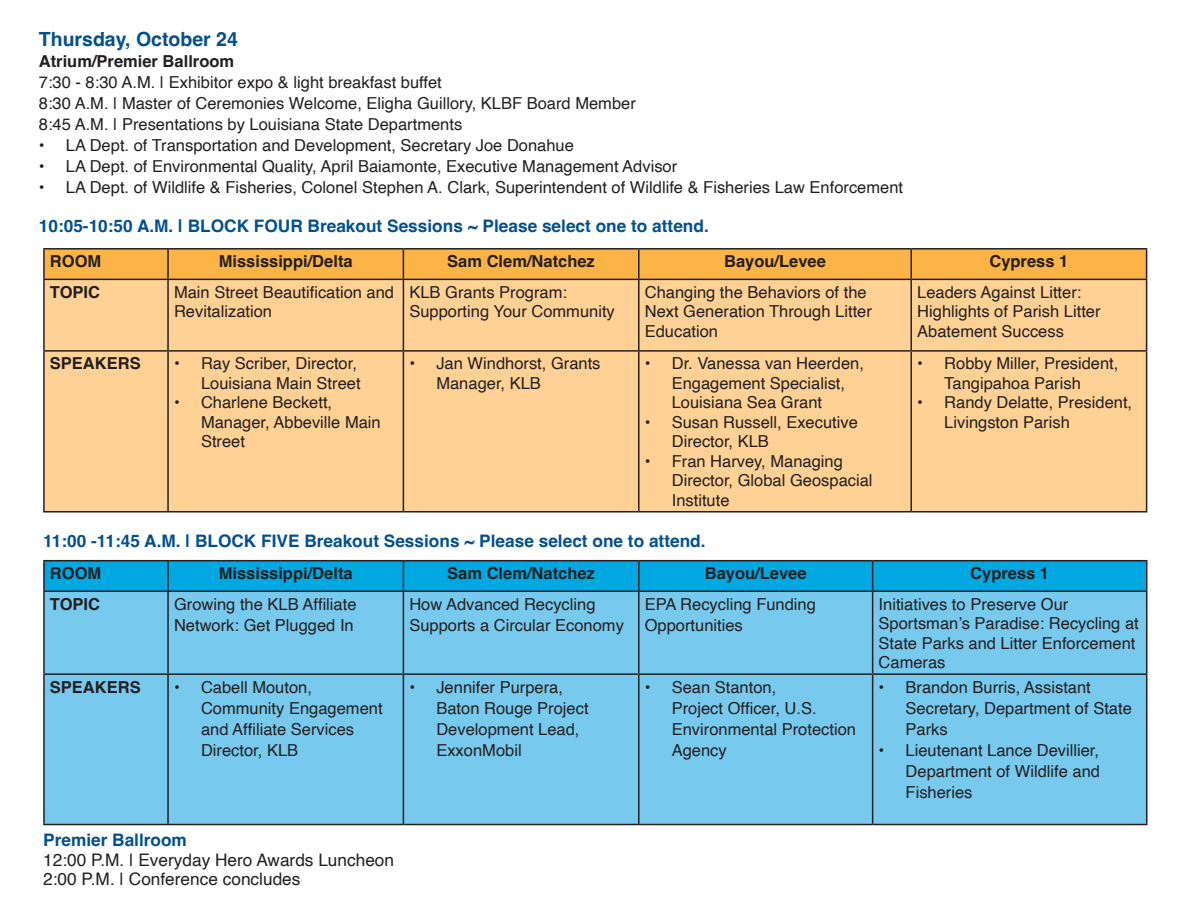
<style>
.page{position:relative;width:1188px;height:918px;background:#fff}
.page>*{position:absolute;margin:0;border:0;box-sizing:border-box;transform-origin:0 0}
.t1{font:700 19.5px "Helvetica";color:#04508c}
.t2{font:700 17.25px "Helvetica";color:#04508c}
.t3{font:17.25px "Helvetica";color:#231f20}
.t4{font:16.5px/19.5px "Helvetica";color:#231f20}
.t5{font:700 16.5px "Helvetica";color:#231f20}
</style>
<div class="page">
<div style="left:45px;top:280px;width:1101px;height:231px;background:#ffd194"></div>
<hr style="left:43px;top:248px;width:125px;height:2px;background:#231f20">
<hr style="left:43px;top:250px;width:2px;height:29px;background:#231f20">
<hr style="left:168px;top:248px;width:235px;height:2px;background:#231f20">
<hr style="left:403px;top:248px;width:236px;height:2px;background:#231f20">
<hr style="left:639px;top:248px;width:272px;height:2px;background:#231f20">
<hr style="left:911px;top:248px;width:236px;height:2px;background:#231f20">
<svg style="left:44px;top:249px;width:1103px;height:30px;background:#f3ae44"></svg>
<hr style="left:43px;top:279px;width:125px;height:1px;background:#231f20">
<hr style="left:43px;top:280px;width:2px;height:70px;background:#231f20">
<hr style="left:168px;top:279px;width:235px;height:1px;background:#231f20">
<hr style="left:167px;top:280px;width:2px;height:70px;background:#231f20">
<hr style="left:403px;top:279px;width:236px;height:1px;background:#231f20">
<hr style="left:403px;top:280px;width:1px;height:70px;background:#231f20">
<hr style="left:639px;top:279px;width:272px;height:1px;background:#231f20">
<hr style="left:638px;top:280px;width:2px;height:70px;background:#231f20">
<hr style="left:911px;top:279px;width:236px;height:1px;background:#231f20">
<hr style="left:910px;top:280px;width:2px;height:70px;background:#231f20">
<hr style="left:1146px;top:280px;width:1px;height:70px;background:#231f20">
<hr style="left:43px;top:350px;width:125px;height:2px;background:#231f20">
<hr style="left:43px;top:352px;width:2px;height:159px;background:#231f20">
<hr style="left:168px;top:350px;width:235px;height:2px;background:#231f20">
<hr style="left:167px;top:352px;width:2px;height:159px;background:#231f20">
<hr style="left:403px;top:350px;width:236px;height:2px;background:#231f20">
<hr style="left:403px;top:352px;width:1px;height:159px;background:#231f20">
<hr style="left:639px;top:350px;width:272px;height:2px;background:#231f20">
<hr style="left:638px;top:352px;width:2px;height:159px;background:#231f20">
<hr style="left:911px;top:350px;width:236px;height:2px;background:#231f20">
<hr style="left:910px;top:352px;width:2px;height:159px;background:#231f20">
<hr style="left:1146px;top:352px;width:1px;height:159px;background:#231f20">
<hr style="left:43px;top:511px;width:125px;height:2px;background:#231f20">
<hr style="left:168px;top:511px;width:235px;height:2px;background:#231f20">
<hr style="left:403px;top:511px;width:236px;height:2px;background:#231f20">
<hr style="left:639px;top:511px;width:272px;height:2px;background:#231f20">
<hr style="left:911px;top:511px;width:236px;height:2px;background:#231f20">
<svg style="left:45px;top:561px;width:1101px;height:30px;background:#01a3db"></svg>
<div style="left:45px;top:592px;width:1101px;height:232px;background:#77caee"></div>
<hr style="left:43px;top:560px;width:125px;height:1px;background:#231f20">
<hr style="left:43px;top:561px;width:2px;height:30px;background:#231f20">
<hr style="left:168px;top:560px;width:235px;height:1px;background:#231f20">
<hr style="left:167px;top:561px;width:2px;height:30px;background:#231f20">
<hr style="left:403px;top:560px;width:236px;height:1px;background:#231f20">
<hr style="left:403px;top:561px;width:1px;height:30px;background:#231f20">
<hr style="left:639px;top:560px;width:234px;height:1px;background:#231f20">
<hr style="left:638px;top:561px;width:2px;height:30px;background:#231f20">
<hr style="left:873px;top:560px;width:275px;height:1px;background:#231f20">
<hr style="left:872px;top:561px;width:1px;height:30px;background:#231f20">
<hr style="left:1146px;top:561px;width:2px;height:30px;background:#231f20">
<hr style="left:43px;top:591px;width:125px;height:1px;background:#231f20">
<hr style="left:43px;top:592px;width:2px;height:81px;background:#231f20">
<hr style="left:168px;top:591px;width:235px;height:1px;background:#231f20">
<hr style="left:167px;top:592px;width:2px;height:81px;background:#231f20">
<hr style="left:403px;top:591px;width:236px;height:1px;background:#231f20">
<hr style="left:403px;top:592px;width:1px;height:81px;background:#231f20">
<hr style="left:639px;top:591px;width:234px;height:1px;background:#231f20">
<hr style="left:638px;top:592px;width:2px;height:81px;background:#231f20">
<hr style="left:873px;top:591px;width:275px;height:1px;background:#231f20">
<hr style="left:872px;top:592px;width:1px;height:81px;background:#231f20">
<hr style="left:1146px;top:592px;width:2px;height:81px;background:#231f20">
<hr style="left:43px;top:673px;width:125px;height:2px;background:#231f20">
<hr style="left:43px;top:675px;width:2px;height:149px;background:#231f20">
<hr style="left:168px;top:673px;width:235px;height:2px;background:#231f20">
<hr style="left:167px;top:675px;width:2px;height:149px;background:#231f20">
<hr style="left:403px;top:673px;width:236px;height:2px;background:#231f20">
<hr style="left:403px;top:675px;width:1px;height:149px;background:#231f20">
<hr style="left:639px;top:673px;width:234px;height:2px;background:#231f20">
<hr style="left:638px;top:675px;width:2px;height:149px;background:#231f20">
<hr style="left:873px;top:673px;width:275px;height:2px;background:#231f20">
<hr style="left:872px;top:675px;width:1px;height:149px;background:#231f20">
<hr style="left:1146px;top:675px;width:2px;height:149px;background:#231f20">
<hr style="left:43px;top:824px;width:125px;height:1px;background:#231f20">
<hr style="left:168px;top:824px;width:235px;height:1px;background:#231f20">
<hr style="left:403px;top:824px;width:236px;height:1px;background:#231f20">
<hr style="left:639px;top:824px;width:234px;height:1px;background:#231f20">
<hr style="left:873px;top:824px;width:275px;height:1px;background:#231f20">
<p class="t1" style="left:39px;top:27px;width:201px">Thursday, October 24</p>
<p class="t5" style="left:39px;top:51px;width:197px">Atrium/Premier Ballroom</p>
<p class="t4" style="left:39px;top:73px;width:404px">7:30 - 8:30 A.M. | Exhibitor expo &amp; light breakfast buffet</p>
<p class="t4" style="left:39px;top:94px;width:599px">8:30 A.M. | Master of Ceremonies Welcome, Eligha Guillory, KLBF Board Member</p>
<p class="t4" style="left:39px;top:115px;width:425px">8:45 A.M. | Presentations by Louisiana State Departments</p>
<p class="t4" style="left:39px;top:136px;width:537px">• LA Dept. of Transportation and Development, Secretary Joe Donahue</p>
<p class="t4" style="left:39px;top:157px;width:640px">• LA Dept. of Environmental Quality, April Baiamonte, Executive Management Advisor</p>
<p class="t4" style="left:39px;top:178px;width:866px">• LA Dept. of Wildlife &amp; Fisheries, Colonel Stephen A. Clark, Superintendent of Wildlife &amp; Fisheries Law Enforcement</p>
<p class="t2" style="left:39px;top:215px;width:671px">10:05-10:50 A.M. | BLOCK FOUR Breakout Sessions ~ Please select one to attend.</p>
<p class="t5" style="left:50px;top:251px;width:53px">ROOM</p>
<p class="t5" style="left:219px;top:251px;width:135px">Mississippi/Delta</p>
<p class="t5" style="left:447px;top:251px;width:149px">Sam Clem/Natchez</p>
<p class="t5" style="left:724px;top:251px;width:103px">Bayou/Levee</p>
<p class="t5" style="left:989px;top:251px;width:80px">Cypress 1</p>
<p class="t5" style="left:50px;top:282px;width:52px">TOPIC</p>
<p class="t4" style="left:174px;top:283px;width:222px">Main Street Beautification and<br>Revitalization</p>
<p class="t4" style="left:409px;top:283px;width:207px">KLB Grants Program:<br>Supporting Your Community</p>
<p class="t4" style="left:645px;top:283px;width:229px">Changing the Behaviors of the<br>Next Generation Through Litter<br>Education</p>
<p class="t4" style="left:917px;top:283px;width:185px">Leaders Against Litter:<br>Highlights of Parish Litter<br>Abatement Success</p>
<p class="t5" style="left:50px;top:353px;width:92px">SPEAKERS</p>
<p class="t4" style="left:174px;top:354px;width:188px;text-align:right">• Ray Scriber, Director,<br>Louisiana Main Street</p>
<p class="t4" style="left:201px;top:393px;width:181px;text-indent:-27px">• Charlene Beckett,<br>Manager, Abbeville Main<br>Street</p>
<p class="t4" style="left:436px;top:354px;width:166px;text-indent:-27px">• Jan Windhorst, Grants<br>Manager, KLB</p>
<p class="t4" style="left:672px;top:354px;width:194px;text-indent:-27px">• Dr. Vanessa van Heerden,<br>Engagement Specialist,<br>Louisiana Sea Grant</p>
<p class="t4" style="left:672px;top:413px;width:188px;text-indent:-27px">• Susan Russell, Executive<br>Director, KLB</p>
<p class="t4" style="left:672px;top:452px;width:202px;text-indent:-27px">• Fran Harvey, Managing<br>Director, Global Geospacial<br>Institute</p>
<p class="t4" style="left:944px;top:354px;width:176px;text-indent:-27px">• Robby Miller, President,<br>Tangipahoa Parish</p>
<p class="t4" style="left:944px;top:393px;width:190px;text-indent:-27px">• Randy Delatte, President,<br>Livingston Parish</p>
<p class="t2" style="left:43px;top:531px;width:664px">11:00 -11:45 A.M. | BLOCK FIVE Breakout Sessions ~ Please select one to attend.</p>
<p class="t5" style="left:50px;top:563px;width:53px">ROOM</p>
<p class="t5" style="left:219px;top:563px;width:135px">Mississippi/Delta</p>
<p class="t5" style="left:447px;top:563px;width:149px">Sam Clem/Natchez</p>
<p class="t5" style="left:705px;top:563px;width:103px">Bayou/Levee</p>
<p class="t5" style="left:970px;top:563px;width:80px">Cypress 1</p>
<p class="t5" style="left:50px;top:594px;width:52px">TOPIC</p>
<p class="t4" style="left:174px;top:595px;width:184px">Growing the KLB Affiliate</p>
<p class="t4" style="left:174px;top:616px;width:181px">Network: Get Plugged In</p>
<p class="t4" style="left:409px;top:594px;width:216px;line-height:21px">How Advanced Recycling<br>Supports a Circular Economy</p>
<p class="t4" style="left:645px;top:594px;width:173px;line-height:21px">EPA Recycling Funding<br>Opportunities</p>
<p class="t4" style="left:879px;top:595px;width:262px">Initiatives to Preserve Our<br>Sportsman’s Paradise: Recycling at<br>State Parks and Litter Enforcement<br>Cameras</p>
<p class="t5" style="left:50px;top:677px;width:92px">SPEAKERS</p>
<p class="t4" style="left:201px;top:677px;width:183px;line-height:21px;text-indent:-27px">• Cabell Mouton,<br>Community Engagement and Affiliate Services<br>Director, KLB</p>
<p class="t4" style="left:436px;top:677px;width:154px;line-height:21px;text-indent:-27px">• Jennifer Purpera,<br>Baton Rouge Project<br>Development Lead,<br>ExxonMobil</p>
<p class="t4" style="left:672px;top:677px;width:186px;line-height:21px;text-indent:-27px">• Sean Stanton,<br>Project Officer, U.S.<br>Environmental Protection<br>Agency</p>
<p class="t4" style="left:906px;top:677px;width:228px;line-height:21px;text-indent:-27px">• Brandon Burris, Assistant<br>Secretary, Department of State<br>Parks</p>
<p class="t4" style="left:906px;top:740px;width:196px;line-height:21px;text-align:justify;text-indent:-27px">• Lieutenant Lance Devillier, Department of Wildlife and Fisheries</p>
<p class="t2" style="left:43px;top:830px;width:145px">Premier Ballroom</p>
<p class="t3" style="left:43px;top:846px;width:352px">12:00 P.M. | Everyday Hero Awards Luncheon</p>
<p class="t3" style="left:43px;top:866px;width:259px">2:00 P.M. | Conference concludes</p>
</div>
